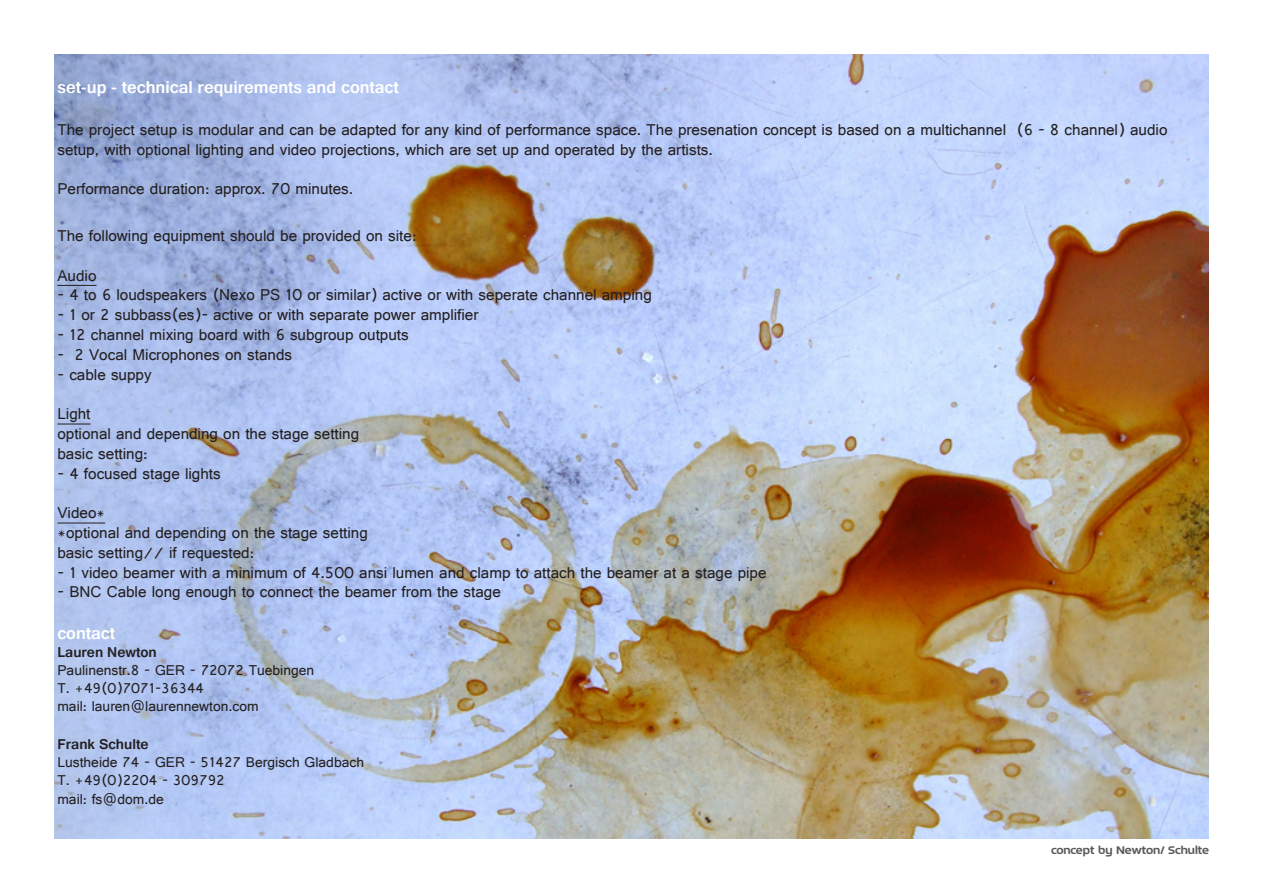
<style>
.page{position:relative;width:1263px;height:893px;background:#fff}
.page>*{position:absolute;margin:0;border:0;box-sizing:border-box;transform-origin:0 0}
.t1{font:700 18px "Gautami";color:#fff}
.t2{font:16.5px/19.8px "Gautami";color:#231f20}
.t3{font:15px "Gautami";color:#231f20}
.t4{font:700 15px "Gautami";color:#231f20}
.t5{font:700 15px "September";color:#57585a}
</style>
<div class="page">
<img style="left:54px;top:54px;width:1155px;height:785px">
<hr style="left:57px;top:285px;width:39px;height:1px;background:#231f20">
<hr style="left:57px;top:424px;width:34px;height:1px;background:#231f20">
<hr style="left:57px;top:523px;width:48px;height:1px;background:#231f20">
<p class="t1" style="left:57px;top:77px;width:343px">set-up - technical requirements and contact</p>
<p class="t2" style="left:57px;top:119px;width:1111px">The project setup is modular and can be adapted for any kind of performance space. The presenation concept is based on a multichannel (6 - 8 channel) audio setup, with optional lighting and video projections, which are set up and operated by the artists.</p>
<p class="t2" style="left:57px;top:179px;width:297px">Performance duration: approx. 70 minutes.</p>
<p class="t2" style="left:57px;top:225px;width:361px">The following equipment should be provided on site:</p>
<p class="t2" style="left:57px;top:265px;width:41px">Audio</p>
<p class="t2" style="left:57px;top:285px;width:596px">- 4 to 6 loudspeakers (Nexo PS 10 or similar) active or with seperate channel amping</p>
<p class="t2" style="left:57px;top:305px;width:423px">- 1 or 2 subbass(es)- active or with separate power amplifier</p>
<p class="t2" style="left:57px;top:324px;width:353px">- 12 channel mixing board with 6 subgroup outputs</p>
<p class="t2" style="left:57px;top:344px;width:236px">- 2 Vocal Microphones on stands</p>
<p class="t2" style="left:57px;top:364px;width:96px">- cable suppy</p>
<p class="t2" style="left:57px;top:404px;width:35px">Light</p>
<p class="t2" style="left:57px;top:423px;width:303px">optional and depending on the stage setting</p>
<p class="t2" style="left:57px;top:443px;width:92px">basic setting:</p>
<p class="t2" style="left:57px;top:463px;width:165px">- 4 focused stage lights</p>
<p class="t2" style="left:57px;top:503px;width:49px">Video*</p>
<p class="t2" style="left:57px;top:522px;width:312px">*optional and depending on the stage setting</p>
<p class="t2" style="left:57px;top:542px;width:198px">basic setting// if requested:</p>
<p class="t2" style="left:57px;top:562px;width:711px">- 1 video beamer with a minimum of 4.500 ansi lumen and clamp to attach the beamer at a stage pipe</p>
<p class="t2" style="left:57px;top:582px;width:445px">- BNC Cable long enough to connect the beamer from the stage</p>
<p class="t1" style="left:57px;top:622px;width:59px">contact</p>
<p class="t4" style="left:57px;top:643px;width:101px">Lauren Newton</p>
<p class="t3" style="left:57px;top:661px;width:258px">Paulinenstr.8 - GER - 72072 Tuebingen</p>
<p class="t3" style="left:57px;top:679px;width:148px">T. +49(0)7071-36344</p>
<p class="t3" style="left:57px;top:697px;width:203px">mail: lauren@laurennewton.com</p>
<p class="t4" style="left:57px;top:735px;width:93px">Frank Schulte</p>
<p class="t3" style="left:57px;top:753px;width:308px">Lustheide 74 - GER - 51427 Bergisch Gladbach</p>
<p class="t3" style="left:57px;top:771px;width:169px">T. +49(0)2204 - 309792</p>
<p class="t3" style="left:57px;top:790px;width:108px">mail: fs@dom.de</p>
<p class="t5" style="left:1051px;top:842px;width:160px">concept by Newton/ Schulte</p>
</div>
